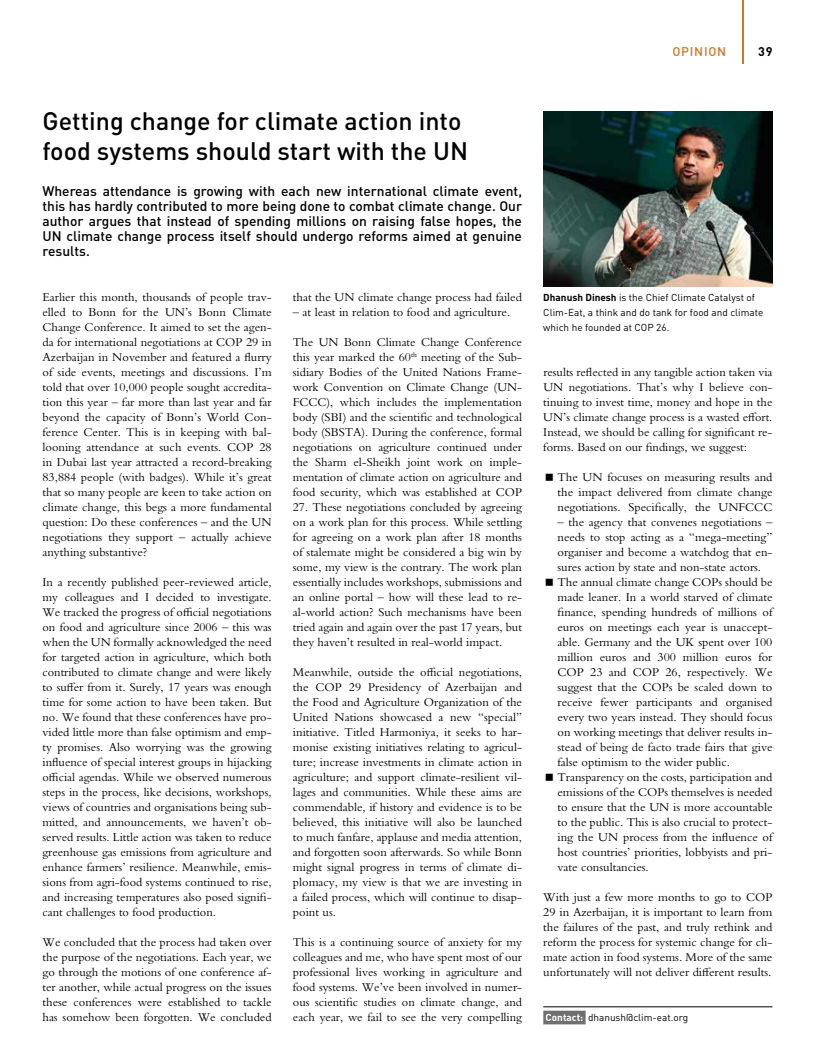
<style>
.page{position:relative;width:815px;height:1063px;background:#fff}
.page>*{position:absolute;margin:0;border:0;box-sizing:border-box;transform-origin:0 0}
.t1{font:500 25px/30px "DIN Pro";color:#000}
.t2{font:500 13.75px/15px "DIN Pro";color:#000;text-align:justify}
.t3{font:12.5px/15px "Bembo Std";color:#000;text-align:justify}
.t4{font:500 12.5px "DIN Pro";letter-spacing:.06em;color:#ce772e}
.t5{font:700 12.5px "DIN Pro";color:#000}
.t6{font:10px/15px "DIN Pro";color:#000}
.s1{font-weight:700}
.s2{font-weight:700;color:#fff}
</style>
<div class="page">
<hr style="left:742px;top:0;width:2px;height:64px;background:#ce772e">
<img style="left:543px;top:112px;width:229px;height:174px">
<hr style="left:543px;top:1007px;width:229px;height:1px;background:#000">
<div style="left:543px;top:1011px;width:43px;height:13px;background:#706f6f"></div>
<p class="t4" style="left:672px;top:43px;width:55px">OPINION</p>
<p class="t5" style="left:758px;top:43px;width:16px">39</p>
<h1 class="t1" style="left:43px;top:105px;width:427px">Getting change for climate action into food systems should start with the UN</h1>
<p class="t2" style="left:43px;top:183px;width:481px">Whereas attendance is growing with each new international climate event, this has hardly contributed to more being done to combat climate change. Our author argues that instead of spending millions on raising false hopes, the UN climate change process itself should undergo reforms aimed at genuine results.</p>
<p class="t3" style="left:43px;top:290px;width:231px">Earlier this month, thousands of people trav&shy;elled to Bonn for the UN’s Bonn Climate Change Conference. It aimed to set the agen&shy;da for international negotiations at COP 29 in Azerbaijan in November and featured a flurry of side events, meetings and discussions. I’m told that over 10,000 people sought accredita&shy;tion this year – far more than last year and far beyond the capacity of Bonn’s World Con&shy;ference Center. This is in keeping with bal&shy;looning attendance at such events. COP 28 in Dubai last year attracted a record-breaking 83,884 people (with badges). While it’s great that so many people are keen to take action on climate change, this begs a more fundamental question: Do these conferences – and the UN negotiations they support – actually achieve anything substantive?</p>
<p class="t3" style="left:43px;top:575px;width:231px">In a recently published peer-reviewed article, my colleagues and I decided to investigate.<br>We tracked the progress of official negotiations on food and agriculture since 2006 – this was when the UN formally acknowledged the need for targeted action in agriculture, which both contributed to climate change and were likely to suffer from it. Surely, 17 years was enough time for some action to have been taken. But no. We found that these conferences have pro&shy;vided little more than false optimism and emp&shy;ty promises. Also worrying was the growing influence of special interest groups in hijacking official agendas. While we observed numerous steps in the process, like decisions, workshops, views of countries and organisations being sub&shy;mitted, and announcements, we haven’t ob&shy;served results. Little action was taken to reduce greenhouse gas emissions from agriculture and enhance farmers’ resilience. Meanwhile, emis&shy;sions from agri-food systems continued to rise, and increasing temperatures also posed signifi&shy;cant challenges to food production.</p>
<p class="t3" style="left:43px;top:935px;width:231px">We concluded that the process had taken over the purpose of the negotiations. Each year, we go through the motions of one conference af&shy;ter another, while actual progress on the issues these conferences were established to tackle has somehow been forgotten. We concluded</p>
<p class="t3" style="left:293px;top:290px;width:231px">that the UN climate change process had failed</p>
<p class="t3" style="left:293px;top:305px;width:219px">– at least in relation to food and agriculture.</p>
<p class="t3" style="left:293px;top:335px;width:231px">The UN Bonn Climate Change Conference this year marked the 60<sup>th</sup> meeting of the Sub&shy;sidiary Bodies of the United Nations Frame&shy;work Convention on Climate Change (UN-FCCC), which includes the implementation body (SBI) and the scientific and technological body (SBSTA). During the conference, formal negotiations on agriculture continued under the Sharm el-Sheikh joint work on imple&shy;mentation of climate action on agriculture and food security, which was established at COP</p>
<p class="t3" style="left:293px;top:500px;width:231px">27. These negotiations concluded by agreeing on a work plan for this process. While settling for agreeing on a work plan after 18 months of stalemate might be considered a big win by some, my view is the contrary. The work plan essentially includes workshops, submissions and an online portal – how will these lead to re&shy;al-world action? Such mechanisms have been tried again and again over the past 17 years, but they haven’t resulted in real-world impact.</p>
<p class="t3" style="left:293px;top:665px;width:231px">Meanwhile, outside the official negotiations, the COP 29 Presidency of Azerbaijan and the Food and Agriculture Organization of the United Nations showcased a new “special” initiative. Titled Harmoniya, it seeks to har&shy;monise existing initiatives relating to agricul&shy;ture; increase investments in climate action in agriculture; and support climate-resilient vil&shy;lages and communities. While these aims are commendable, if history and evidence is to be believed, this initiative will also be launched to much fanfare, applause and media attention, and forgotten soon afterwards. So while Bonn might signal progress in terms of climate di&shy;plomacy, my view is that we are investing in a failed process, which will continue to disap&shy;point us.</p>
<p class="t3" style="left:293px;top:935px;width:231px">This is a continuing source of anxiety for my colleagues and me, who have spent most of our professional lives working in agriculture and food systems. We’ve been involved in numer&shy;ous scientific studies on climate change, and each year, we fail to see the very compelling</p>
<p class="t6" style="left:543px;top:290px;width:222px"><span class="s1">Dhanush Dinesh</span> is the Chief Climate Catalyst of<br>Clim-Eat, a think and do tank for food and climate which he founded at COP 26.</p>
<p class="t3" style="left:543px;top:365px;width:231px">results reflected in any tangible action taken via UN negotiations. That’s why I believe con&shy;tinuing to invest time, money and hope in the UN’s climate change process is a wasted effort.<br>Instead, we should be calling for significant re&shy;forms. Based on our findings, we suggest:</p>
<p class="t3" style="left:557px;top:470px;width:216px">The UN focuses on measuring results and the impact delivered from climate change negotiations. Specifically, the UNFCCC</p>
<p class="t3" style="left:557px;top:515px;width:216px;text-align:left">– the agency that convenes negotiations – needs to stop acting as a “mega-meeting” organiser and become a watchdog that en&shy;sures action by state and non-state actors.<br>The annual climate change COPs should be made leaner. In a world starved of climate finance, spending hundreds of millions of euros on meetings each year is unaccept&shy;able. Germany and the UK spent over 100 million euros and 300 million euros for COP 23 and COP 26, respectively. We suggest that the COPs be scaled down to receive fewer participants and organised every two years instead. They should focus on working meetings that deliver results in&shy;stead of being de facto trade fairs that give false optimism to the wider public.<br>Transparency on the costs, participation and emissions of the COPs themselves is needed to ensure that the UN is more accountable to the public. This is also crucial to protect&shy;ing the UN process from the influence of host countries’ priorities, lobbyists and pri&shy;vate consultancies.</p>
<p class="t3" style="left:543px;top:890px;width:231px">With just a few more months to go to COP 29 in Azerbaijan, it is important to learn from the failures of the past, and truly rethink and reform the process for systemic change for cli&shy;mate action in food systems. More of the same unfortunately will not deliver different results.</p>
<p class="t6" style="left:546px;top:1010px;width:144px"><span class="s2">Contact:</span> dhanush@clim-eat.org</p>
</div>
